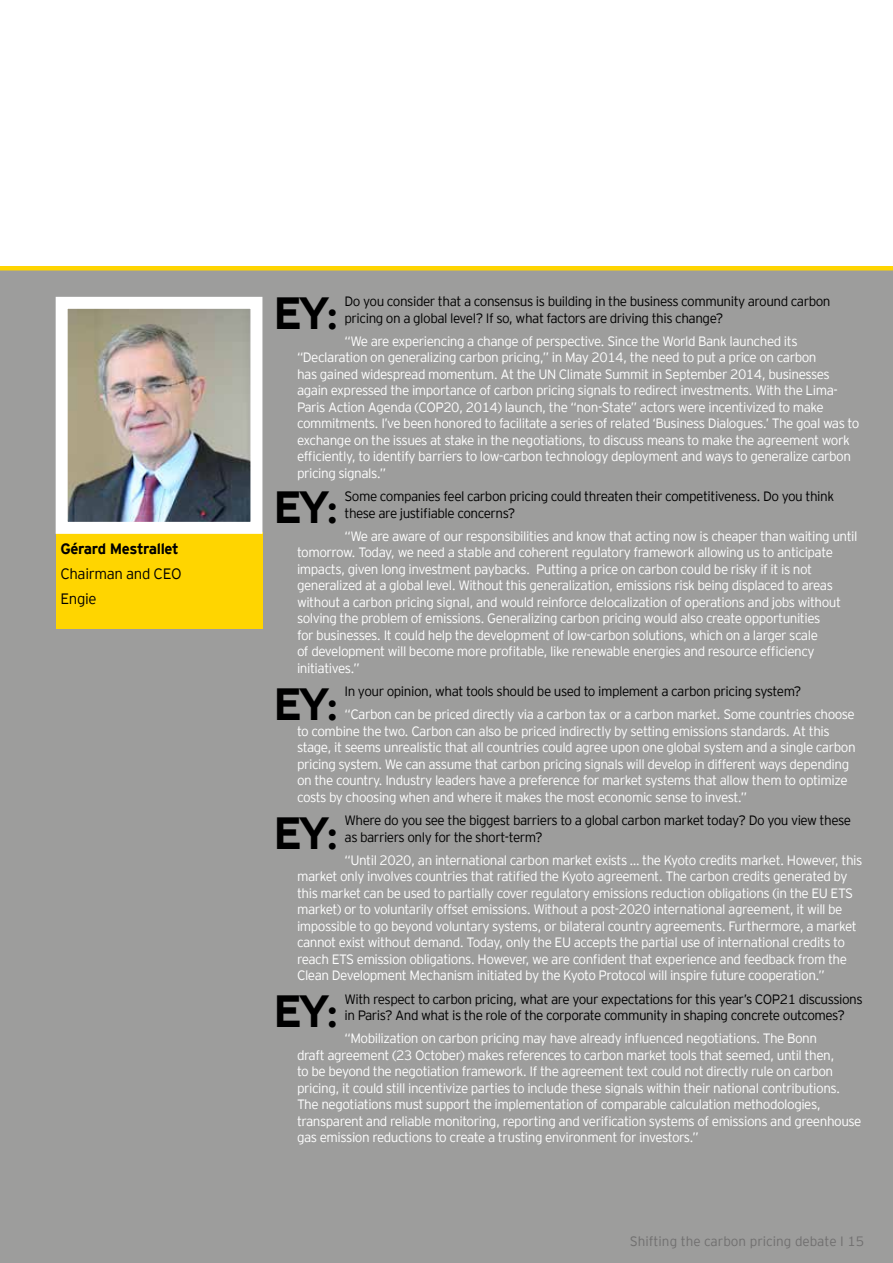
<style>
.page{position:relative;width:893px;height:1263px;background:#fff}
.page>*{position:absolute;margin:0;border:0;box-sizing:border-box;transform-origin:0 0}
.t1{font:700 45px "EY Interstate";letter-spacing:-.095em;color:#000}
.t2{font:300 15px/24.8px "EY Interstate";letter-spacing:-.025em;color:#000}
.t3{font:700 15px "EY Interstate";letter-spacing:-.025em;color:#000}
.t4{font:300 13.5px/16.5px "EY Interstate";letter-spacing:-.035em;color:#fff}
.t5{font:300 13.5px/16.5px "EY Interstate";letter-spacing:-.035em;color:#000}
.t6{font:300 13.5px "EY Interstate";color:#706f6f}
.s1{font-size:36px}
</style>
<div class="page">
<div style="left:0;top:267px;width:893px;height:996px;background:#9d9d9c"></div>
<div style="left:56px;top:532px;width:206px;height:97px;background:#ffd500"></div>
<hr style="left:0;top:266px;width:893px;height:4px;background:#ffd500">
<img style="left:69px;top:310px;width:180px;height:211px">
<div style="left:56px;top:297px;width:206px;height:237px;border:12px solid #fff"></div>
<p class="t3" style="left:60px;top:538px;width:120px">Gérard Mestrallet</p>
<p class="t2" style="left:60px;top:560px;width:123px">Chairman and CEO<br>Engie</p>
<p class="t5" style="left:345px;top:292px;width:488px">Do you consider that a consensus is building in the business community around carbon pricing on a global level? If so, what factors are driving this change?</p>
<p class="t4" style="left:297px;top:332px;width:564px;text-indent:48px">“We are experiencing a change of perspective. Since the World Bank launched its “Declaration on generalizing carbon pricing,” in May 2014, the need to put a price on carbon<br>has gained widespread momentum. At the UN Climate Summit in September 2014, businesses again expressed the importance of carbon pricing signals to redirect investments. With the Lima-Paris Action Agenda (COP20, 2014) launch, the “non-State” actors were incentivized to make commitments. I’ve been honored to facilitate a series of related ‘Business Dialogues.’ The goal was to exchange on the issues at stake in the negotiations, to discuss means to make the agreement work efficiently, to identify barriers to low-carbon technology deployment and ways to generalize carbon pricing signals.”</p>
<p class="t5" style="left:345px;top:487px;width:491px">Some companies feel carbon pricing could threaten their competitiveness. Do you think these are justifiable concerns?</p>
<p class="t4" style="left:297px;top:527px;width:562px;text-indent:48px">“We are aware of our responsibilities and know that acting now is cheaper than waiting until tomorrow. Today, we need a stable and coherent regulatory framework allowing us to anticipate impacts, given long investment paybacks. Putting a price on carbon could be risky if it is not generalized at a global level. Without this generalization, emissions risk being displaced to areas without a carbon pricing signal, and would reinforce delocalization of operations and jobs without solving the problem of emissions. Generalizing carbon pricing would also create opportunities<br>for businesses. It could help the development of low-carbon solutions, which on a larger scale<br>of development will become more profitable, like renewable energies and resource efficiency initiatives.”</p>
<p class="t5" style="left:345px;top:682px;width:458px">In your opinion, what tools should be used to implement a carbon pricing system?</p>
<p class="t4" style="left:297px;top:706px;width:560px;text-indent:48px">“Carbon can be priced directly via a carbon tax or a carbon market. Some countries choose to combine the two. Carbon can also be priced indirectly by setting emissions standards. At this stage, it seems unrealistic that all countries could agree upon one global system and a single carbon pricing system. We can assume that carbon pricing signals will develop in different ways depending on the country. Industry leaders have a preference for market systems that allow them to optimize costs by choosing when and where it makes the most economic sense to invest.”</p>
<p class="t5" style="left:345px;top:811px;width:508px">Where do you see the biggest barriers to a global carbon market today? Do you view these as barriers only for the short-term?</p>
<p class="t4" style="left:297px;top:851px;width:567px;text-indent:48px">“Until 2020, an international carbon market exists … the Kyoto credits market. However, this market only involves countries that ratified the Kyoto agreement. The carbon credits generated by this market can be used to partially cover regulatory emissions reduction obligations (in the EU ETS market) or to voluntarily offset emissions. Without a post-2020 international agreement, it will be impossible to go beyond voluntary systems, or bilateral country agreements. Furthermore, a market cannot exist without demand. Today, only the EU accepts the partial use of international credits to reach ETS emission obligations. However, we are confident that experience and feedback from the Clean Development Mechanism initiated by the Kyoto Protocol will inspire future cooperation.”</p>
<p class="t5" style="left:345px;top:990px;width:520px">With respect to carbon pricing, what are your expectations for this year’s COP21 discussions in Paris? And what is the role of the corporate community in shaping concrete outcomes?</p>
<p class="t4" style="left:297px;top:1029px;width:566px;text-indent:48px">“Mobilization on carbon pricing may have already influenced negotiations. The Bonn<br>draft agreement (23 October) makes references to carbon market tools that seemed, until then,<br>to be beyond the negotiation framework. If the agreement text could not directly rule on carbon pricing, it could still incentivize parties to include these signals within their national contributions.<br>The negotiations must support the implementation of comparable calculation methodologies, transparent and reliable monitoring, reporting and verification systems of emissions and greenhouse gas emission reductions to create a trusting environment for investors.”</p>
<h1 class="t1" style="left:273px;top:280px;width:66px">EY<span class="s1">:</span></h1>
<h1 class="t1" style="left:273px;top:475px;width:66px">EY<span class="s1">:</span></h1>
<h1 class="t1" style="left:273px;top:672px;width:66px">EY<span class="s1">:</span></h1>
<h1 class="t1" style="left:273px;top:800px;width:66px">EY<span class="s1">:</span></h1>
<h1 class="t1" style="left:273px;top:978px;width:66px">EY<span class="s1">:</span></h1>
<p class="t6" style="left:630px;top:1232px;width:236px">Shifting the carbon pricing debate I 15</p>
<p class="t6" style="left:630px;top:1236px;width:236px">Shifting the carbon pricing debate I 15</p>
</div>
